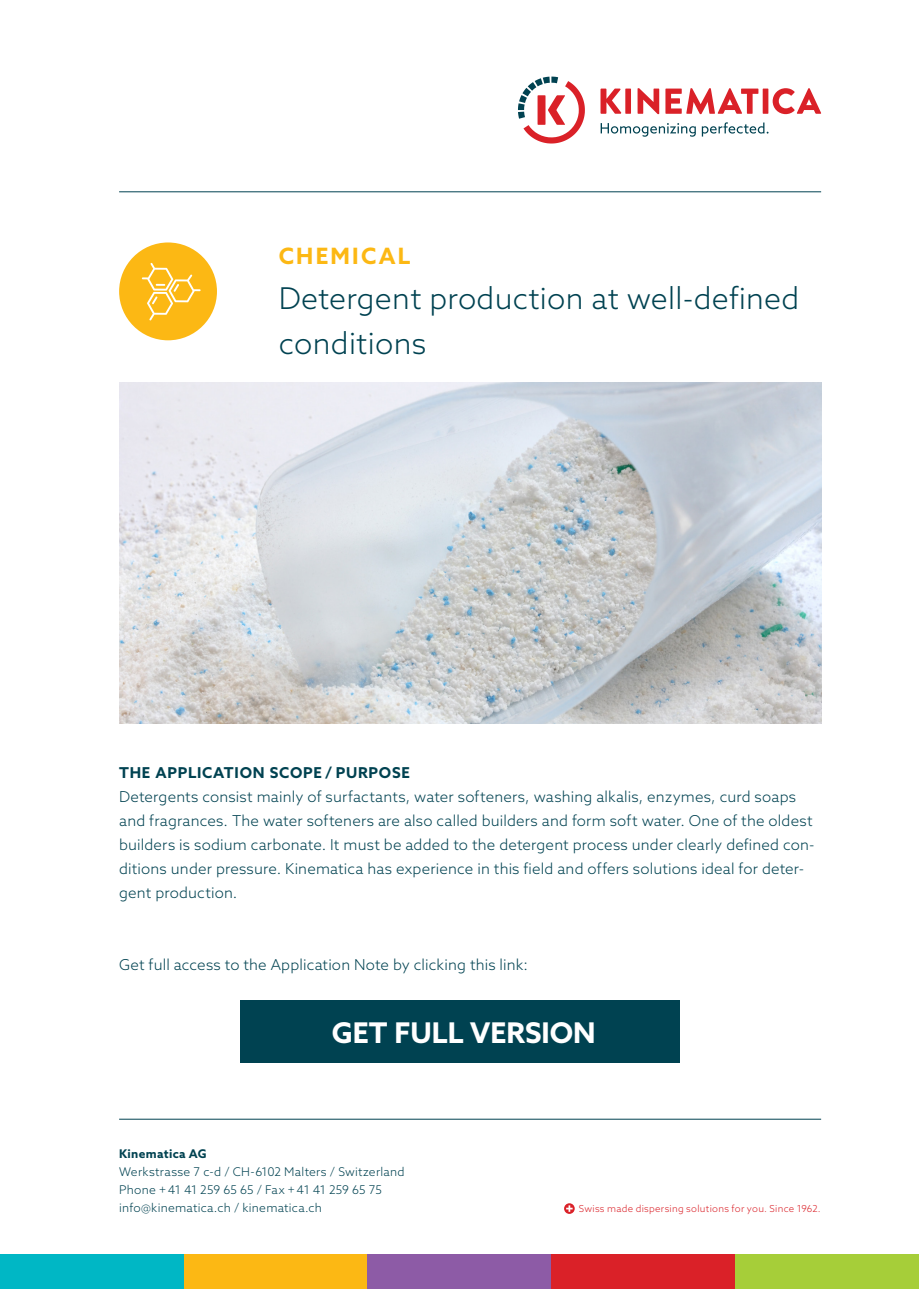
<style>
.page{position:relative;width:919px;height:1289px;background:#fff}
.page>*{position:absolute;margin:0;border:0;box-sizing:border-box;transform-origin:0 0}
.t1{font:300 30px/45px "Azo Sans";letter-spacing:.01em;color:#004251}
.t2{font:700 28.5px "Azo Sans";color:#fff}
.t3{font:700 22.5px "Azo Sans";letter-spacing:.1em;color:#fcb814}
.t4{font:300 15px/24px "Azo Sans";letter-spacing:.01em;color:#004251}
.t5{font:700 15px "Azo Sans";letter-spacing:.05em;color:#004251}
.t6{font:300 12px/18px "Azo Sans";letter-spacing:.02em;color:#004251}
.t7{font:700 12px "Azo Sans";letter-spacing:.025em;color:#004251}
.t8{font:300 9.6px "Azo Sans";letter-spacing:.03em;color:#da2128}
</style>
<div class="page">
<svg style="left:600px;top:89px;width:21px;height:25px"></svg>
<div style="left:625px;top:89px;width:6px;height:25px;background:#da2128"></div>
<svg style="left:637px;top:88px;width:22px;height:26px"></svg>
<svg style="left:665px;top:88px;width:93px;height:26px"></svg>
<div style="left:762px;top:89px;width:6px;height:25px;background:#da2128"></div>
<svg style="left:772px;top:88px;width:49px;height:26px"></svg>
<svg style="left:518px;top:77px;width:67px;height:66px"></svg>
<svg style="left:600px;top:123px;width:95px;height:14px"></svg>
<svg style="left:701px;top:122px;width:67px;height:14px"></svg>
<hr style="left:119px;top:191px;width:702px;height:1px;background:#004251">
<div style="left:184px;top:1254px;width:183px;height:34px;background:#fcb814"></div>
<div style="left:367px;top:1254px;width:184px;height:34px;background:#8d5ba6"></div>
<div style="left:551px;top:1254px;width:184px;height:34px;background:#da2128"></div>
<div style="left:735px;top:1254px;width:183px;height:34px;background:#a6ce39"></div>
<div style="left:0;top:1254px;width:184px;height:34px;background:#00b7c5"></div>
<hr style="left:119px;top:1118px;width:702px;height:1px;background:#004251">
<svg style="left:564px;top:1203px;width:10px;height:10px"></svg>
<svg style="left:566px;top:1205px;width:6px;height:6px"></svg>
<img style="left:119px;top:382px;width:702px;height:341px">
<div style="left:240px;top:1000px;width:439px;height:62px;background:#004251"></div>
<div style="left:119px;top:242px;width:98px;height:98px;background:#fcb814;border-radius:50%"></div>
<svg style="left:142px;top:263px;width:58px;height:57px"></svg>
<h3 class="t3" style="left:279px;top:241px;width:133px">CHEMICAL</h3>
<h1 class="t1" style="left:279px;top:275px;width:522px">Detergent production at well-defined conditions</h1>
<p class="t5" style="left:119px;top:762px;width:292px">THE APPLICATION SCOPE / PURPOSE</p>
<p class="t4" style="left:119px;top:784px;width:697px">Detergents consist mainly of surfactants, water softeners, washing alkalis, enzymes, curd soaps and fragrances. The water softeners are also called builders and form soft water. One of the oldest builders is sodium carbonate. It must be added to the detergent process under clearly defined con&shy;ditions under pressure. Kinematica has experience in this field and offers solutions ideal for deter&shy;gent production.</p>
<p class="t4" style="left:119px;top:952px;width:410px">Get full access to the Application Note by clicking this link:</p>
<h2 class="t2" style="left:332px;top:1013px;width:265px">GET FULL VERSION</h2>
<p class="t7" style="left:119px;top:1145px;width:89px">Kinematica AG</p>
<p class="t6" style="left:119px;top:1162px;width:287px">Werkstrasse 7 c-d / CH-6102 Malters / Switzerland<br>Phone +41 41 259 65 65 / Fax +41 41 259 65 75 info@kinematica.ch / kinematica.ch</p>
<p class="t8" style="left:579px;top:1202px;width:243px">Swiss made dispersing solutions for you. Since 1962.</p>
</div>
